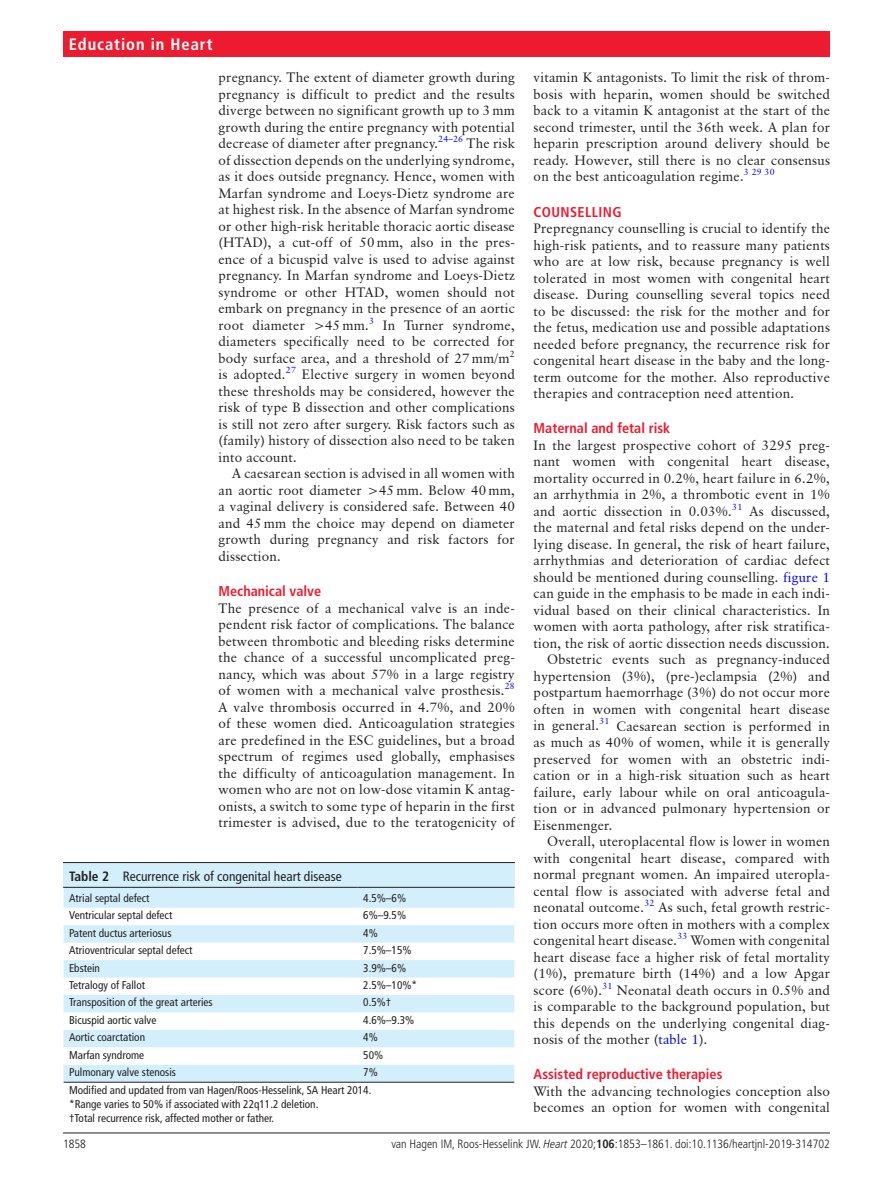
<style>
.page{position:relative;width:893px;height:1191px;background:#fff}
.page>*{position:absolute;margin:0;border:0;box-sizing:border-box;transform-origin:0 0}
.t1{font:700 condensed 16.5px "Frutiger LT Pro";letter-spacing:.055em;color:#fff}
.t2{font:700 condensed 14.25px "Frutiger LT Pro";color:#ed1b2f}
.t3{font:13.5px/16.5px "Classical Garamond BT";letter-spacing:.015em;color:#231f20;text-align:justify}
.t4{font:condensed 13.5px "Frutiger LT Pro";color:#231f20}
.t5{font:300 condensed 12px "Frutiger LT Pro";color:#231f20}
.t6{font:condensed 11.25px/17.4px "Frutiger LT Pro";color:#231f20}
.s1{font-weight:700}
.s2{color:#00f}
.s3{font-style:italic}
</style>
<div class="page">
<hr style="left:63px;top:1132px;width:767px;height:1px;background:#231f20">
<div style="left:63px;top:31px;width:767px;height:25px;background:#ed1b2f"></div>
<div style="left:63px;top:862px;width:452px;height:260px;background:#d4effc"></div>
<hr style="left:63px;top:862px;width:452px;height:1px;background:#231f20">
<svg style="left:64px;top:888px;width:451px;height:193px"></svg>
<svg style="left:64px;top:907px;width:451px;height:157px;fill:#fff"></svg>
<div style="left:63px;top:1082px;width:452px;height:40px;background:#fff"></div>
<hr style="left:63px;top:887px;width:294px;height:1px;background:#231f20">
<hr style="left:357px;top:887px;width:158px;height:1px;background:#231f20">
<hr style="left:357px;top:1081px;width:158px;height:1px;background:#231f20">
<hr style="left:63px;top:1081px;width:294px;height:1px;background:#231f20">
<svg style="left:63px;top:887px;width:1px;height:195px"></svg>
<p class="t1" style="left:69px;top:34px;width:145px">Education in Heart</p>
<p class="t3" style="left:219px;top:69px;width:298px">pregnancy. The extent of diameter growth during pregnancy is difficult to predict and the results diverge between no significant growth up to 3 mm growth during the entire pregnancy with potential decrease of diameter after pregnancy.<sup>24–26</sup> The risk of dissection depends on the underlying syndrome, as it does outside pregnancy. Hence, women with Marfan syndrome and Loeys-Dietz syndrome are at highest risk. In the absence of Marfan syndrome or other high-risk heritable thoracic aortic disease (HTAD), a cut-off of 50 mm, also in the pres&shy;ence of a bicuspid valve is used to advise against pregnancy. In Marfan syndrome and Loeys-Dietz syndrome or other HTAD, women should not embark on pregnancy in the presence of an aortic root diameter &gt;45 mm.<sup>3</sup> In Turner syndrome, diameters specifically need to be corrected for body surface area, and a threshold of 27 mm/m<sup>2 </sup>is adopted.<sup>27</sup> Elective surgery in women beyond these thresholds may be considered, however the risk of type B dissection and other complications is still not zero after surgery. Risk factors such as (family) history of dissection also need to be taken into account.</p>
<p class="t3" style="left:219px;top:465px;width:298px;text-indent:14px">A caesarean section is advised in all women with an aortic root diameter &gt;45 mm. Below 40 mm, a vaginal delivery is considered safe. Between 40 and 45 mm the choice may depend on diameter growth during pregnancy and risk factors for dissection.</p>
<p class="t2" style="left:219px;top:583px;width:104px">Mechanical valve</p>
<p class="t3" style="left:219px;top:599px;width:298px">The presence of a mechanical valve is an inde&shy;pendent risk factor of complications. The balance between thrombotic and bleeding risks determine the chance of a successful uncomplicated preg&shy;nancy, which was about 57% in a large registry of women with a mechanical valve prosthesis.<sup>28<br></sup>A valve thrombosis occurred in 4.7%, and 20% of these women died. Anticoagulation strategies are predefined in the ESC guidelines, but a broad spectrum of regimes used globally, emphasises the difficulty of anticoagulation management. In women who are not on low-dose vitamin K antag&shy;onists, a switch to some type of heparin in the first trimester is advised, due to the teratogenicity of</p>
<p class="t4" style="left:69px;top:868px;width:274px"><span class="s1">Table 2</span> Recurrence risk of congenital heart disease</p>
<p class="t6" style="left:69px;top:889px;width:82px">Atrial septal defect</p>
<p class="t6" style="left:363px;top:889px;width:44px">4.5%–6%</p>
<p class="t6" style="left:69px;top:906px;width:105px">Ventricular septal defect</p>
<p class="t6" style="left:363px;top:906px;width:44px">6%–9.5%</p>
<p class="t6" style="left:69px;top:924px;width:104px">Patent ductus arteriosus</p>
<p class="t6" style="left:363px;top:924px;width:16px">4%</p>
<p class="t6" style="left:69px;top:941px;width:125px">Atrioventricular septal defect</p>
<p class="t6" style="left:363px;top:941px;width:50px">7.5%–15%</p>
<p class="t6" style="left:69px;top:959px;width:33px">Ebstein</p>
<p class="t6" style="left:363px;top:959px;width:44px">3.9%–6%</p>
<p class="t6" style="left:69px;top:976px;width:78px">Tetralogy of Fallot</p>
<p class="t6" style="left:363px;top:976px;width:55px">2.5%–10%*</p>
<p class="t6" style="left:69px;top:994px;width:145px">Transposition of the great arteries</p>
<p class="t6" style="left:363px;top:994px;width:30px">0.5%†</p>
<p class="t6" style="left:69px;top:1011px;width:89px">Bicuspid aortic valve</p>
<p class="t6" style="left:363px;top:1011px;width:52px">4.6%–9.3%</p>
<p class="t6" style="left:69px;top:1028px;width:78px">Aortic coarctation</p>
<p class="t6" style="left:363px;top:1028px;width:16px">4%</p>
<p class="t6" style="left:69px;top:1046px;width:77px">Marfan syndrome</p>
<p class="t6" style="left:363px;top:1046px;width:21px">50%</p>
<p class="t6" style="left:69px;top:1063px;width:109px">Pulmonary valve stenosis</p>
<p class="t6" style="left:69px;top:1063px;width:310px;text-indent:294px">7%<br>Modified and updated from van Hagen/Roos-Hesselink, SA Heart 2014.</p>
<p class="t6" style="left:69px;top:1097px;width:251px;line-height:14.2px">*Range varies to 50% if associated with 22q11.2 deletion. †Total recurrence risk, affected mother or father.</p>
<p class="t3" style="left:534px;top:69px;width:298px">vitamin K antagonists. To limit the risk of throm&shy;bosis with heparin, women should be switched back to a vitamin K antagonist at the start of the second trimester, until the 36th week. A plan for heparin prescription around delivery should be ready. However, still there is no clear consensus on the best anticoagulation regime.<sup>3</sup> <sup>29</sup> <sup>30</sup></p>
<p class="t2" style="left:534px;top:203px;width:51px">Counselli</p>
<p class="t2" style="left:603px;top:203px;width:19px">ng</p>
<p class="t3" style="left:534px;top:220px;width:298px">Prepregnancy counselling is crucial to identify the high-risk patients, and to reassure many patients who are at low risk, because pregnancy is well tolerated in most women with congenital heart disease. During counselling several topics need to be discussed: the risk for the mother and for the fetus, medication use and possible adaptations needed before pregnancy, the recurrence risk for congenital heart disease in the baby and the long&shy;term outcome for the mother. Also reproductive therapies and contraception need attention.</p>
<p class="t2" style="left:534px;top:420px;width:138px">Maternal and fetal risk</p>
<p class="t3" style="left:534px;top:437px;width:298px">In the largest prospective cohort of 3295 preg-</p>
<p class="t3" style="left:534px;top:453px;width:298px">nant women with congenital heart disease,</p>
<p class="t3" style="left:534px;top:470px;width:298px">mortality occurred in 0.2%, heart failure in 6.2%,</p>
<p class="t3" style="left:534px;top:486px;width:298px">an arrhythmia in 2%, a thrombotic event in 1%</p>
<p class="t3" style="left:534px;top:503px;width:298px">and aortic dissection in 0.03%.<sup>31</sup> As discussed,</p>
<p class="t3" style="left:534px;top:519px;width:298px">the maternal and fetal risks depend on the under-</p>
<p class="t3" style="left:534px;top:536px;width:298px">lying disease. In general, the risk of heart failure,</p>
<p class="t3" style="left:534px;top:552px;width:298px">arrhythmias and deterioration of cardiac defect</p>
<p class="t3" style="left:534px;top:569px;width:298px">should be mentioned during counselling. <span class="s2">figure 1</span></p>
<p class="t3" style="left:534px;top:585px;width:298px">can guide in the emphasis to be made in each indi-</p>
<p class="t3" style="left:534px;top:602px;width:298px">vidual based on their clinical characteristics. In</p>
<p class="t3" style="left:534px;top:618px;width:298px">women with aorta pathology, after risk stratifica-</p>
<p class="t3" style="left:534px;top:635px;width:298px">tion, the risk of aortic dissection needs discussion.</p>
<p class="t3" style="left:547px;top:651px;width:284px">Obstetric events such as pregnancy-induced</p>
<p class="t3" style="left:534px;top:668px;width:298px">hypertension (3%), (pre-)eclampsia (2%) and</p>
<p class="t3" style="left:534px;top:684px;width:298px">postpartum haemorrhage (3%) do not occur more</p>
<p class="t3" style="left:534px;top:701px;width:298px">often in women with congenital heart disease</p>
<p class="t3" style="left:534px;top:717px;width:298px">in general.<sup>31</sup> Caesarean section is performed in</p>
<p class="t3" style="left:534px;top:734px;width:298px">as much as 40% of women, while it is generally</p>
<p class="t3" style="left:534px;top:750px;width:298px">preserved for women with an obstetric indi-</p>
<p class="t3" style="left:534px;top:767px;width:298px">cation or in a high-risk situation such as heart</p>
<p class="t3" style="left:534px;top:783px;width:298px">failure, early labour while on oral anticoagula-</p>
<p class="t3" style="left:534px;top:800px;width:298px">tion or in advanced pulmonary hypertension or</p>
<p class="t3" style="left:534px;top:816px;width:81px">Eisenmenger.</p>
<p class="t3" style="left:547px;top:833px;width:284px">Overall, uteroplacental flow is lower in women</p>
<p class="t3" style="left:534px;top:849px;width:298px">with congenital heart disease, compared with</p>
<p class="t3" style="left:534px;top:866px;width:298px">normal pregnant women. An impaired uteropla-</p>
<p class="t3" style="left:534px;top:882px;width:298px">cental flow is associated with adverse fetal and</p>
<p class="t3" style="left:534px;top:899px;width:298px">neonatal outcome.<sup>32</sup> As such, fetal growth restric-</p>
<p class="t3" style="left:534px;top:915px;width:298px">tion occurs more often in mothers with a complex</p>
<p class="t3" style="left:534px;top:932px;width:298px">congenital heart disease.<sup>33</sup> Women with congenital</p>
<p class="t3" style="left:534px;top:948px;width:298px">heart disease face a higher risk of fetal mortality</p>
<p class="t3" style="left:534px;top:965px;width:298px">(1%), premature birth (14%) and a low Apgar</p>
<p class="t3" style="left:534px;top:981px;width:298px">score (6%).<sup>31</sup> Neonatal death occurs in 0.5% and</p>
<p class="t3" style="left:534px;top:998px;width:298px">is comparable to the background population, but</p>
<p class="t3" style="left:534px;top:1014px;width:298px">this depends on the underlying congenital diag-</p>
<p class="t3" style="left:534px;top:1031px;width:175px">nosis of the mother (<span class="s2">table 1</span>).</p>
<p class="t2" style="left:534px;top:1066px;width:190px">Assisted reproductive therapies</p>
<p class="t3" style="left:534px;top:1082px;width:298px">With the advancing technologies conception also becomes an option for women with congenital</p>
<p class="t5" style="left:63px;top:1136px;width:25px">1858</p>
<p class="t5" style="left:391px;top:1136px;width:440px">van Hagen IM, Roos-Hesselink JW. <span class="s3">Heart</span> 2020;<span class="s1">106</span>:1853–1861. doi:10.1136/heartjnl-2019-314702</p>
</div>
